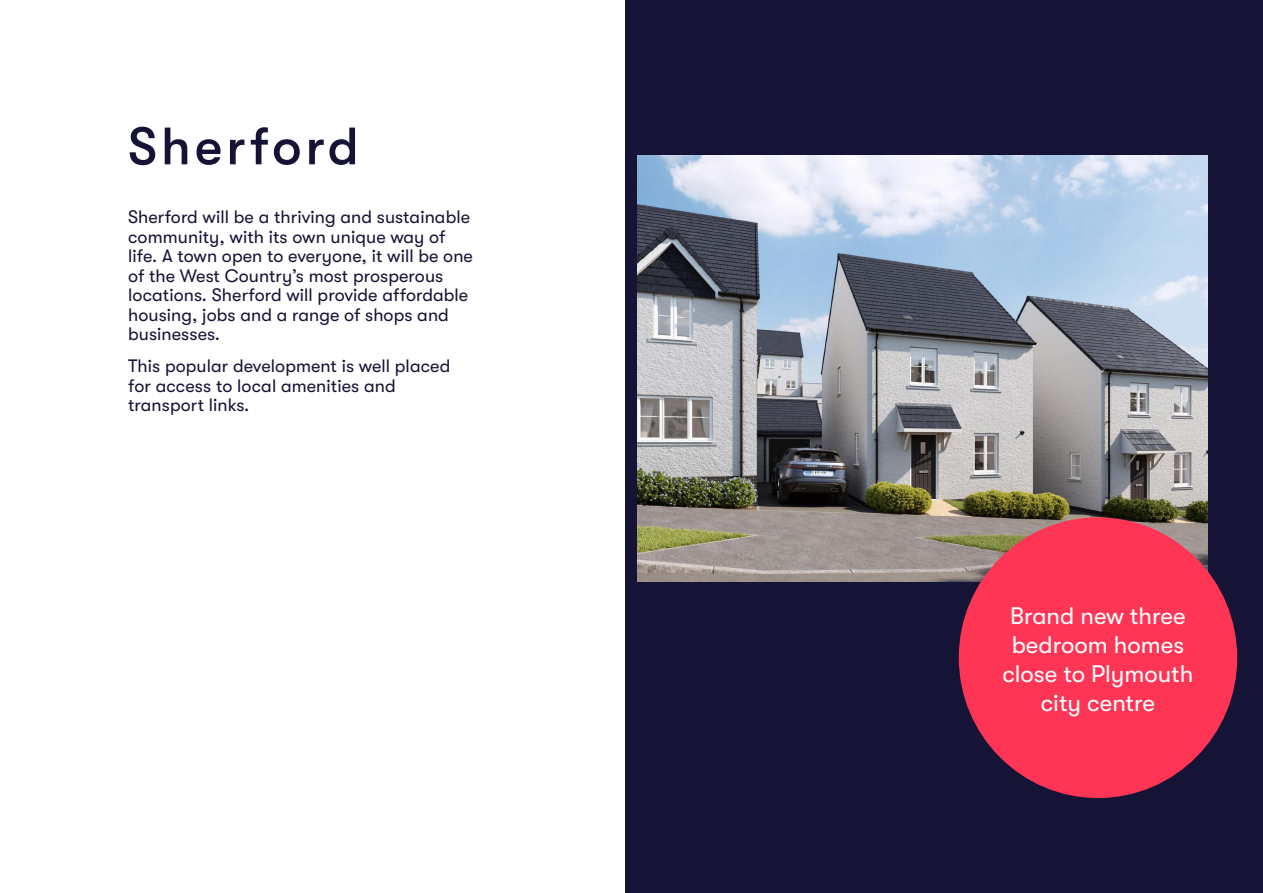
<style>
.page{position:relative;width:1263px;height:893px;background:#fff}
.page>*{position:absolute;margin:0;border:0;box-sizing:border-box;transform-origin:0 0}
.t1{font:500 52.5px "GT Walsheim Pro";letter-spacing:.075em;color:#161436}
.t2{font:24px/28.8px "GT Walsheim Pro";color:#fff;text-align:center}
.t3{font:18px/19.5px "GT Walsheim Pro";letter-spacing:.005em;color:#161436}
</style>
<div class="page">
<div style="left:625px;top:0;width:638px;height:893px;background:#161436"></div>
<img style="left:638px;top:155px;width:570px;height:426px">
<div style="left:959px;top:517px;width:278px;height:281px;background:#ff3555;border-radius:50%"></div>
<h1 class="t1" style="left:128px;top:117px;width:232px">Sherford</h1>
<p class="t3" style="left:128px;top:207px;width:346px">Sherford will be a thriving and sustainable community, with its own unique way of life. A town open to everyone, it will be one of the West Country’s most prosperous locations. Sherford will provide affordable housing, jobs and a range of shops and businesses.</p>
<p class="t3" style="left:128px;top:356px;width:324px">This popular development is well placed for access to local amenities and transport links.</p>
<h2 class="t2" style="left:1002px;top:602px;width:192px">Brand new three bedroom homes close to Plymouth city centre</h2>
</div>
